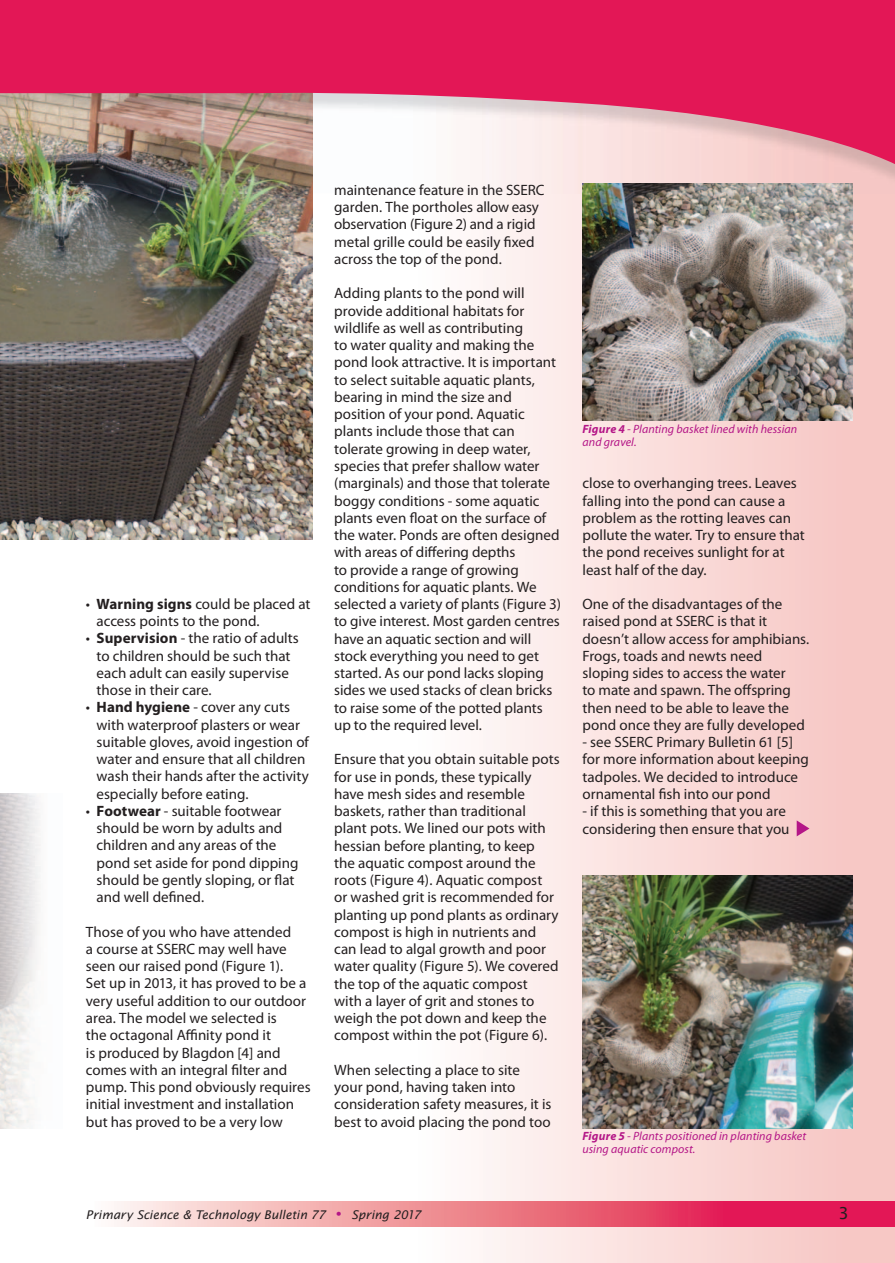
<style>
.page{position:relative;width:895px;height:1263px;background:#fff}
.page>*{position:absolute;margin:0;border:0;box-sizing:border-box;transform-origin:0 0}
.t1{font:16.5px "Lucida Sans";color:#231f20}
.t2{font:15px/17.2px "Myriad Pro";color:#231f20}
.t3{font:italic 12px/13.5px "Myriad Pro";letter-spacing:.01em;color:#b41687}
.t4{font:italic 12px "Lucida Sans";color:#231f20}
.s1{font-weight:700}
.s2{font-style:normal;font-size:28.5px;color:#b41687}
</style>
<div class="page">
<div style="left:413px;top:193px;width:481px;height:1070px;background:linear-gradient(to right,#fffefd,#f5c1be)"></div>
<img style="left:0;top:173px;width:313px;height:366px">
<svg style="left:114px;top:1201px;width:780px;height:25px;background:#ec768c"></svg>
<img style="left:294px;top:173px;width:19px;height:20px">
<img style="left:470px;top:173px;width:424px;height:20px">
<svg style="left:0;top:0;width:894px;height:173px;background:#dc597c"></svg>
<img style="left:582px;top:184px;width:269px;height:237px">
<img style="left:582px;top:876px;width:269px;height:252px">
<svg style="left:796px;top:820px;width:13px;height:16px"></svg>
<p class="t2" style="left:96px;top:595px;width:215px;text-indent:-11px">• <span class="s1">Warning signs</span> could be placed at access points to the pond.</p>
<p class="t2" style="left:96px;top:630px;width:204px;text-indent:-11px">• <span class="s1">Supervision</span> - the ratio of adults to children should be such that each adult can easily supervise those in their care.</p>
<p class="t2" style="left:96px;top:699px;width:214px;text-indent:-11px">• <span class="s1">Hand hygiene</span> - cover any cuts with waterproof plasters or wear suitable gloves, avoid ingestion of water and ensure that all children wash their hands after the activity especially before eating.</p>
<p class="t2" style="left:96px;top:802px;width:203px;text-indent:-11px">• <span class="s1">Footwear</span> - suitable footwear should be worn by adults and children and any areas of the pond set aside for pond dipping should be gently sloping, or flat and well defined.</p>
<p class="t2" style="left:86px;top:923px;width:226px">Those of you who have attended<br>a course at SSERC may well have seen our raised pond (Figure 1).<br>Set up in 2013, it has proved to be a very useful addition to our outdoor area. The model we selected is<br>the octagonal Affinity pond it<br>is produced by Blagdon [4] and comes with an integral filter and pump. This pond obviously requires initial investment and installation but has proved to be a very low</p>
<p class="t2" style="left:334px;top:182px;width:212px">maintenance feature in the SSERC garden. The portholes allow easy observation (Figure 2) and a rigid metal grille could be easily fixed across the top of the pond.</p>
<p class="t2" style="left:334px;top:285px;width:228px">Adding plants to the pond will provide additional habitats for wildlife as well as contributing<br>to water quality and making the pond look attractive. It is important to select suitable aquatic plants, bearing in mind the size and position of your pond. Aquatic plants include those that can tolerate growing in deep water, species that prefer shallow water (marginals) and those that tolerate boggy conditions - some aquatic plants even float on the surface of the water. Ponds are often designed with areas of differing depths<br>to provide a range of growing conditions for aquatic plants. We selected a variety of plants (Figure 3) to give interest. Most garden centres have an aquatic section and will stock everything you need to get started. As our pond lacks sloping sides we used stacks of clean bricks to raise some of the potted plants up to the required level.</p>
<p class="t2" style="left:334px;top:751px;width:227px">Ensure that you obtain suitable pots for use in ponds, these typically have mesh sides and resemble baskets, rather than traditional plant pots. We lined our pots with hessian before planting, to keep<br>the aquatic compost around the roots (Figure 4). Aquatic compost<br>or washed grit is recommended for planting up pond plants as ordinary compost is high in nutrients and can lead to algal growth and poor water quality (Figure 5). We covered the top of the aquatic compost<br>with a layer of grit and stones to weigh the pot down and keep the compost within the pot (Figure 6).</p>
<p class="t2" style="left:334px;top:1061px;width:219px">When selecting a place to site your pond, having taken into consideration safety measures, it is best to avoid placing the pond too</p>
<p class="t3" style="left:582px;top:422px;width:216px"><span class="s1">Figure 4</span> - Planting basket lined with hessian and gravel.</p>
<p class="t2" style="left:582px;top:475px;width:224px">close to overhanging trees. Leaves falling into the pond can cause a problem as the rotting leaves can pollute the water. Try to ensure that the pond receives sunlight for at least half of the day.</p>
<p class="t2" style="left:582px;top:596px;width:228px">One of the disadvantages of the raised pond at SSERC is that it doesn’t allow access for amphibians.<br>Frogs, toads and newts need sloping sides to access the water<br>to mate and spawn. The offspring then need to be able to leave the pond once they are fully developed</p>
<p class="t2" style="left:582px;top:734px;width:228px">- see SSERC Primary Bulletin 61 [5] for more information about keeping tadpoles. We decided to introduce ornamental fish into our pond</p>
<p class="t2" style="left:582px;top:803px;width:208px">- if this is something that you are considering then ensure that you</p>
<p class="t3" style="left:582px;top:1129px;width:225px"><span class="s1">Figure 5</span> - Plants positioned in planting basket using aquatic compost.</p>
<p class="t4" style="left:86px;top:1207px;width:336px">Primary Science &amp; Technology Bulletin 77 <span class="s2">•</span> Spring 2017</p>
<p class="t1" style="left:838px;top:1204px;width:12px">3</p>
</div>
